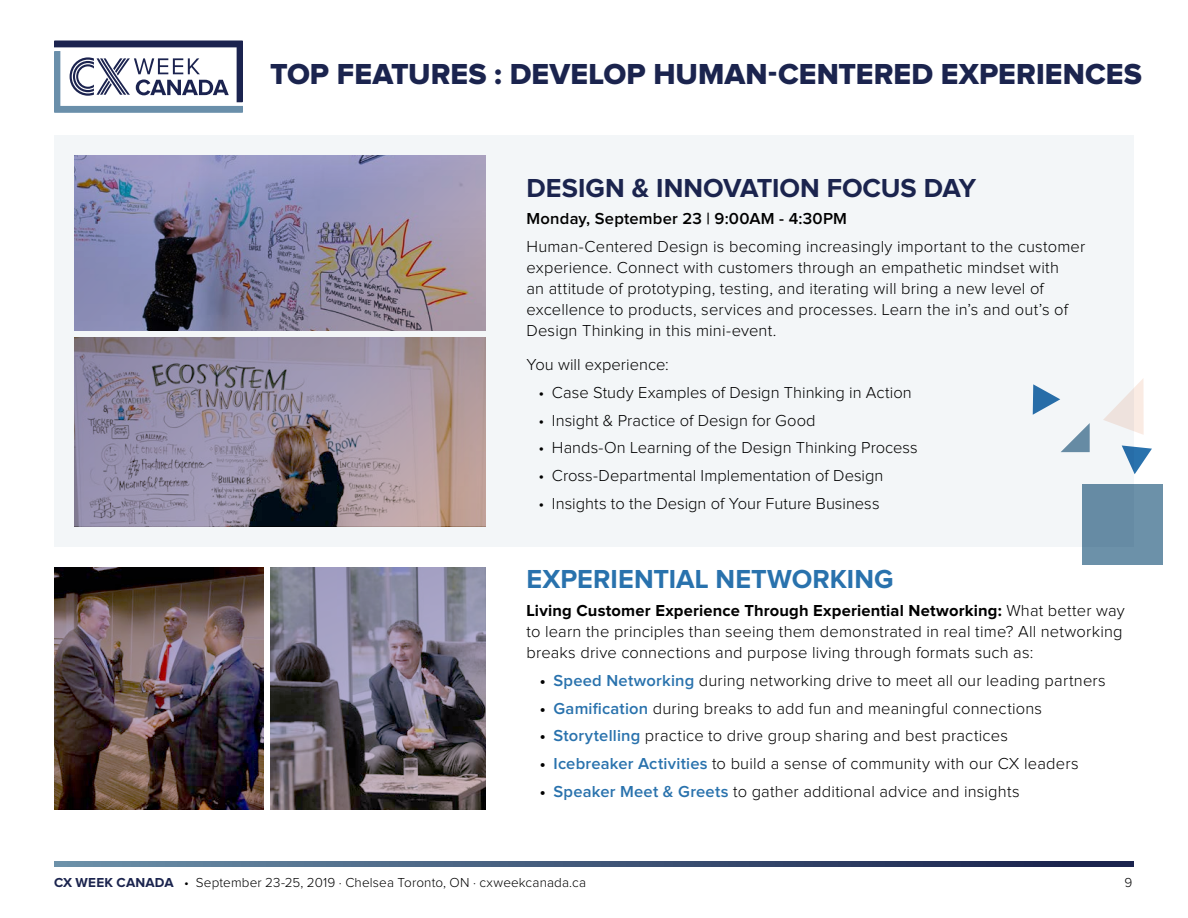
<style>
.page{position:relative;width:1188px;height:918px;background:#fff}
.page>*{position:absolute;margin:0;border:0;box-sizing:border-box;transform-origin:0 0}
.t1{font:30px "Proxima Nova Extrabld";color:#1b244e}
.t2{font:700 27px "Proxima Nova";color:#1b244e}
.t3{font:700 27px "Proxima Nova";color:#2972ad}
.t4{font:300 16.5px/21px "Proxima Nova";letter-spacing:.01em;color:#000}
.t5{font:600 16.5px "Proxima Nova";letter-spacing:.015em;color:#000}
.t6{font:300 13.5px "Proxima Nova";letter-spacing:.01em;color:#000}
.s1{font-weight:700}
.s2{font-weight:600;color:#2972ad}
.s3{font-weight:700;color:#1b244e}
</style>
<div class="page">
<div style="left:54px;top:135px;width:1080px;height:412px;background:#f3f6f8"></div>
<svg style="left:54px;top:861px;width:1080px;height:6px;background:#415778"></svg>
<svg style="left:54px;top:41px;width:189px;height:72px"></svg>
<img style="left:74px;top:155px;width:412px;height:176px">
<svg style="left:1061px;top:423px;width:29px;height:29px"></svg>
<svg style="left:1103px;top:379px;width:41px;height:56px"></svg>
<svg style="left:1122px;top:445px;width:30px;height:29px"></svg>
<svg style="left:1033px;top:384px;width:27px;height:31px"></svg>
<div style="left:1082px;top:484px;width:81px;height:81px;background:#6c91a9"></div>
<svg style="left:74px;top:338px;width:412px;height:188px;background:#948998"></svg>
<img style="left:54px;top:567px;width:209px;height:243px">
<svg style="left:270px;top:567px;width:216px;height:243px;background:#6d6775"></svg>
<h1 class="t1" style="left:270px;top:61px;width:873px">TOP FEATURES : DEVELOP HUMAN-CENTERED EXPERIENCES</h1>
<h2 class="t2" style="left:526px;top:175px;width:451px">DESIGN &amp; INNOVATION FOCUS DAY</h2>
<p class="t5" style="left:526px;top:211px;width:322px">Monday, September 23 | 9:00AM - 4:30PM</p>
<p class="t4" style="left:526px;top:236px;width:560px">Human-Centered Design is becoming increasingly important to the customer experience. Connect with customers through an empathetic mindset with<br>an attitude of prototyping, testing, and iterating will bring a new level of excellence to products, services and processes. Learn the in’s and out’s of Design Thinking in this mini-event.</p>
<p class="t4" style="left:526px;top:355px;width:144px">You will experience:</p>
<p class="t4" style="left:538px;top:383px;width:375px">• Case Study Examples of Design Thinking in Action</p>
<p class="t4" style="left:538px;top:410px;width:279px">• Insight &amp; Practice of Design for Good</p>
<p class="t4" style="left:538px;top:438px;width:381px">• Hands-On Learning of the Design Thinking Process</p>
<p class="t4" style="left:538px;top:466px;width:347px">• Cross-Departmental Implementation of Design</p>
<p class="t4" style="left:538px;top:494px;width:343px">• Insights to the Design of Your Future Business</p>
<h2 class="t3" style="left:526px;top:567px;width:369px">EXPERIENTIAL NETWORKING</h2>
<p class="t4" style="left:526px;top:601px;width:600px"><span class="s1">Living Customer Experience Through Experiential Networking:</span> What better way to learn the principles than seeing them demonstrated in real time? All networking breaks drive connections and purpose living through formats such as:</p>
<p class="t4" style="left:540px;top:671px;width:567px"><span class="s1">•</span> <span class="s2">Speed Networking</span> during networking drive to meet all our leading partners</p>
<p class="t4" style="left:540px;top:698px;width:504px"><span class="s1">•</span> <span class="s2">Gamification</span> during breaks to add fun and meaningful connections</p>
<p class="t4" style="left:540px;top:726px;width:469px"><span class="s1">•</span> <span class="s2">Storytelling</span> practice to drive group sharing and best practices</p>
<p class="t4" style="left:540px;top:754px;width:540px"><span class="s1">•</span> <span class="s2">Icebreaker Activities</span> to build a sense of community with our CX leaders</p>
<p class="t4" style="left:540px;top:782px;width:481px"><span class="s1">•</span> <span class="s2">Speaker Meet &amp; Greets</span> to gather additional advice and insights</p>
<p class="t6" style="left:54px;top:876px;width:534px"><span class="s3">CX WEEK CANADA</span> • September 23-25, 2019 · Chelsea Toronto, ON · cxweekcanada.ca</p>
<p class="t6" style="left:1125px;top:876px;width:9px">9</p>
</div>
